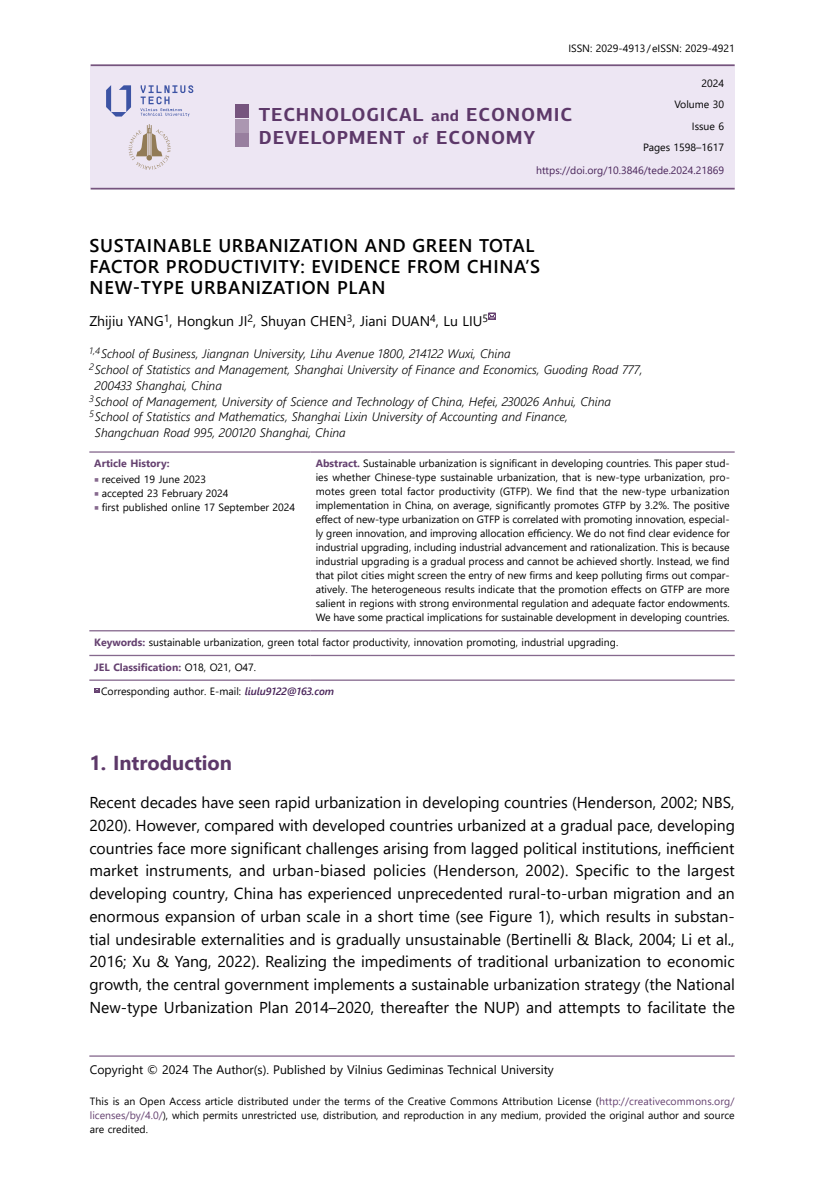
<style>
.page{position:relative;width:834px;height:1191px;background:#fff}
.page>*{position:absolute;margin:0;border:0;box-sizing:border-box;transform-origin:0 0}
.t1{font:700 20.12px "Segoe UI";color:#5d3869}
.t2{font:700 18.9px/23.1px "PF Centro Sans Pro";letter-spacing:.045em;color:#5d3869}
.t3{font:600 18.38px/21px "Segoe UI";letter-spacing:.035em;color:#000}
.t4{font:15.75px/22.8px "Segoe UI";color:#000;text-align:justify}
.t5{font:14px "Segoe UI";color:#000}
.t6{font:italic 300 12.25px "Segoe UI";color:#000}
.t7{font:12.25px "Segoe UI";color:#000}
.t8{font:10.5px/14px "Segoe UI";color:#000;text-align:justify}
.t9{font:700 10.5px "Segoe UI";color:#654170}
.t10{font:10.5px "Segoe UI";color:#482359}
.s1{font-size:15.75px}
.s2{font-weight:700;color:#654170}
.s3{font-family:"Minion Pro";font-size:12.25px;color:#86698e}
.s4{font-weight:400;color:#000}
.s5{font-weight:600;font-style:italic;color:#482359}
.s6{color:#654170}
</style>
<div class="page">
<hr style="left:89px;top:1055px;width:645px;height:1px;background:#86698e">
<div style="left:91px;top:66px;width:643px;height:122px;background:#ede6f3"></div>
<hr style="left:91px;top:64px;width:643px;height:2px;background:#76547e">
<hr style="left:91px;top:188px;width:643px;height:1px;background:#76547e">
<div style="left:235px;top:105px;width:13px;height:13px;background:#76547e"></div>
<div style="left:235px;top:133px;width:13px;height:14px;background:#987f9f"></div>
<div style="left:235px;top:119px;width:13px;height:13px;background:#ab97b1"></div>
<svg style="left:106px;top:85px;width:25px;height:32px"></svg>
<svg style="left:141px;top:85px;width:52px;height:32px"></svg>
<svg style="left:129px;top:124px;width:42px;height:46px"></svg>
<hr style="left:89px;top:451px;width:222px;height:2px;background:#86698e">
<hr style="left:311px;top:451px;width:423px;height:2px;background:#86698e">
<hr style="left:89px;top:630px;width:222px;height:1px;background:#86698e">
<hr style="left:311px;top:630px;width:423px;height:1px;background:#86698e">
<hr style="left:89px;top:655px;width:222px;height:1px;background:#86698e">
<hr style="left:311px;top:655px;width:423px;height:1px;background:#86698e">
<hr style="left:89px;top:679px;width:222px;height:2px;background:#86698e">
<hr style="left:311px;top:679px;width:423px;height:2px;background:#86698e">
<svg style="left:488px;top:312px;width:8px;height:8px"></svg>
<svg style="left:94px;top:688px;width:6px;height:5px"></svg>
<p class="t8" style="left:568px;top:41px;width:168px">ISSN: 2029-4913/eISSN: 2029-4921</p>
<p class="t8" style="left:643px;top:72px;width:82px;line-height:21.2px;text-align:right">2024<br>Volume 30<br>Issue 6<br>Pages 1598–1617</p>
<p class="t10" style="left:536px;top:160px;width:189px">https://doi.org/10.3846/tede.2024.21869</p>
<h2 class="t2" style="left:259px;top:102px;width:315px">TECHNOLOGICAL <span class="s1">and</span> ECONOMIC<br>DEVELOPMENT <span class="s1">of</span> ECONOMY</h2>
<h3 class="t3" style="left:90px;top:233px;width:452px">SUSTAINABLE URBANIZATION AND GREEN TOTAL<br>FACTOR PRODUCTIVITY: EVIDENCE FROM CHINA’S<br>NEW-TYPE URBANIZATION PLAN</h3>
<h3 class="t5" style="left:89px;top:308px;width:400px">Zhijiu YANG<sup>1</sup>, Hongkun JI<sup>2</sup>, Shuyan CHEN<sup>3</sup>, Jiani DUAN<sup>4</sup>, Lu LIU<sup>5</sup></h3>
<p class="t6" style="left:89px;top:342px;width:423px"><sup>1,4</sup>School of Business, Jiangnan University, Lihu Avenue 1800, 214122 Wuxi, China</p>
<p class="t6" style="left:89px;top:358px;width:554px"><sup>2</sup>School of Statistics and Management, Shanghai University of Finance and Economics, Guoding Road 777,</p>
<p class="t6" style="left:95px;top:374px;width:128px">200433 Shanghai, China</p>
<p class="t6" style="left:89px;top:390px;width:523px"><sup>3</sup>School of Management, University of Science and Technology of China, Hefei, 230026 Anhui, China</p>
<p class="t6" style="left:89px;top:405px;width:480px"><sup>5</sup>School of Statistics and Mathematics, Shanghai Lixin University of Accounting and Finance,</p>
<p class="t6" style="left:95px;top:421px;width:252px">Shangchuan Road 995, 200120 Shanghai, China</p>
<p class="t9" style="left:94px;top:453px;width:77px">Article History:</p>
<p class="t8" style="left:315px;top:455px;width:415px"><span class="s2">Abstract.</span> Sustainable urbanization is significant in developing countries. This paper stud&shy;ies whether Chinese-type sustainable urbanization, that is new-type urbanization, pro&shy;motes green total factor productivity (GTFP). We find that the new-type urbanization implementation in China, on average, significantly promotes GTFP by 3.2%. The positive effect of new-type urbanization on GTFP is correlated with promoting innovation, especial&shy;ly green innovation, and improving allocation efficiency. We do not find clear evidence for industrial upgrading, including industrial advancement and rationalization. This is because industrial upgrading is a gradual process and cannot be achieved shortly. Instead, we find that pilot cities might screen the entry of new firms and keep polluting firms out compar&shy;atively. The heterogeneous results indicate that the promotion effects on GTFP are more salient in regions with strong environmental regulation and adequate factor endowments.<br>We have some practical implications for sustainable development in developing countries.</p>
<p class="t8" style="left:94px;top:471px;width:113px"><span class="s3">■</span> received 19 June 2023</p>
<p class="t8" style="left:94px;top:485px;width:136px"><span class="s3">■</span> accepted 23 February 2024</p>
<p class="t8" style="left:94px;top:499px;width:202px"><span class="s3">■</span> first published online 17 September 2024</p>
<p class="t8" style="left:94px;top:634px;width:525px"><span class="s2">Keywords:</span> sustainable urbanization, green total factor productivity, innovation promoting, industrial upgrading.</p>
<p class="t9" style="left:94px;top:657px;width:163px">JEL Classification: <span class="s4">O18, O21, O47.</span></p>
<p class="t8" style="left:101px;top:683px;width:234px">Corresponding author. E-mail: <span class="s5">liulu9122@163.com</span></p>
<h1 class="t1" style="left:89px;top:744px;width:144px">1. Introduction</h1>
<p class="t4" style="left:89px;top:789px;width:647px">Recent decades have seen rapid urbanization in developing countries (Henderson, 2002; NBS, 2020). However, compared with developed countries urbanized at a gradual pace, developing countries face more significant challenges arising from lagged political institutions, inefficient market instruments, and urban-biased policies (Henderson, 2002). Specific to the largest developing country, China has experienced unprecedented rural-to-urban migration and an enormous expansion of urban scale in a short time (see Figure 1), which results in substan&shy;tial undesirable externalities and is gradually unsustainable (Bertinelli &amp; Black, 2004; Li et al., 2016; Xu &amp; Yang, 2022). Realizing the impediments of traditional urbanization to economic growth, the central government implements a sustainable urbanization strategy (the National New-type Urbanization Plan 2014–2020, thereafter the NUP) and attempts to facilitate the</p>
<p class="t7" style="left:90px;top:1058px;width:465px">Copyright © 2024 The Author(s). Published by Vilnius Gediminas Technical University</p>
<p class="t8" style="left:90px;top:1093px;width:646px">This is an Open Access article distributed under the terms of the Creative Commons Attribution License (<span class="s6">http://creativecommons.org/ licenses/by/4.0/</span>), which permits unrestricted use, distribution, and reproduction in any medium, provided the original author and source are credited.</p>
</div>
